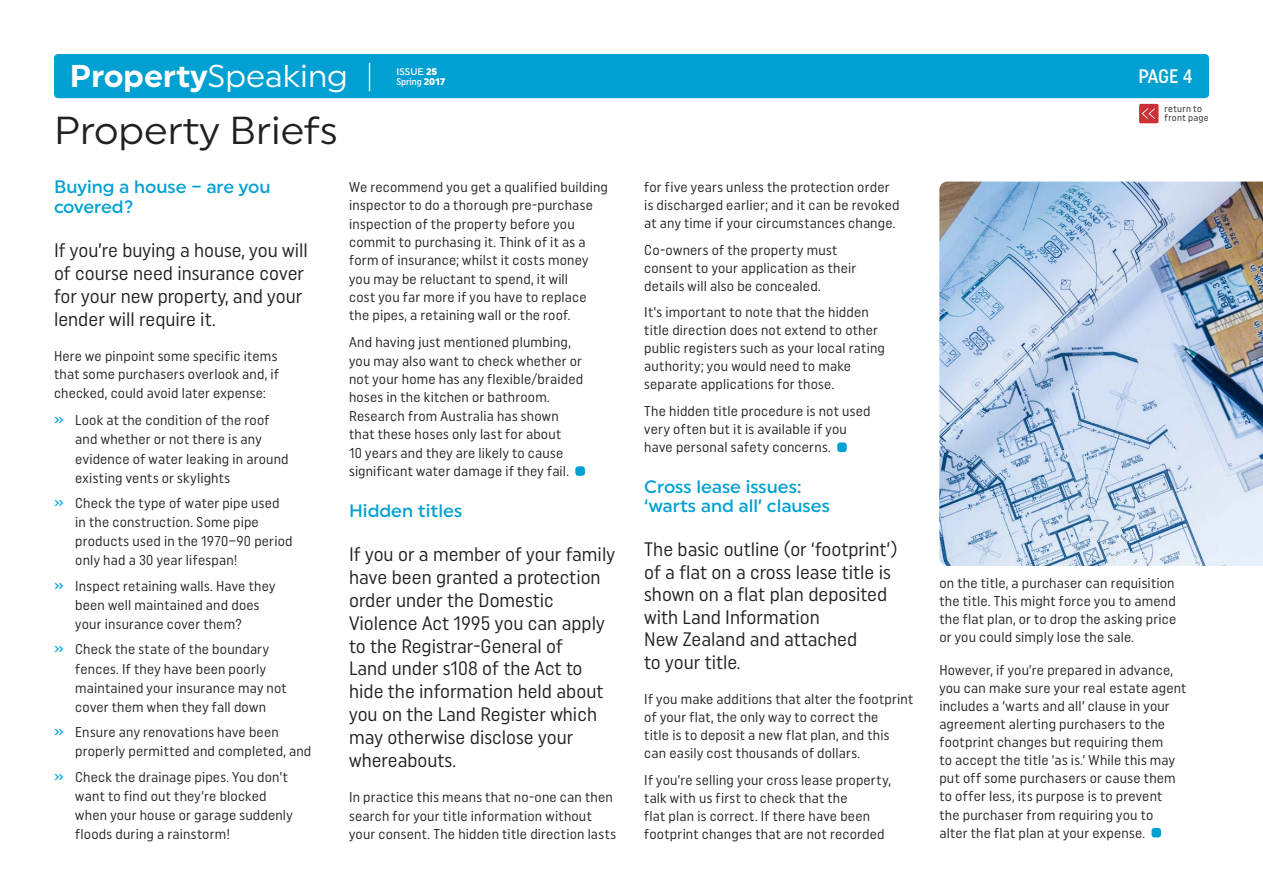
<style>
.page{position:relative;width:1263px;height:893px;background:#fff}
.page>*{position:absolute;margin:0;border:0;box-sizing:border-box;transform-origin:0 0}
.t1{font:39px "Uniform";color:#231f20}
.t2{font:700 31.5px "Uniform";color:#fff}
.t3{font:19.5px/22.8px "Uniform Condensed";color:#231f20}
.t4{font:500 19.5px "Uniform Condensed";color:#fff}
.t5{font:500 18px/19.8px "Uniform";color:#00a0d2}
.t6{font:14.25px/18px "Uniform Condensed";letter-spacing:.015em;color:#231f20}
.t7{font:9.6px/9px "Uniform Condensed";letter-spacing:.03em;color:#231f20}
.t8{font:500 9.6px "Uniform Condensed";color:#fff}
.t9{font:500 9.6px "Uniform";color:#fff}
.s1{font-weight:400}
.s2{font-weight:900}
.s3{font-family:"Uniform";font-weight:900}
.s4{font-weight:500;color:#00a0d2}
</style>
<div class="page">
<div style="left:54px;top:54px;width:1155px;height:44px;background:#00a0d2;border-radius:4px"></div>
<div style="left:1139px;top:104px;width:19px;height:19px;background:#cd2f36;border-radius:2px"></div>
<svg style="left:1142px;top:108px;width:13px;height:11px"></svg>
<svg style="left:369px;top:63px;width:1px;height:28px"></svg>
<div style="left:575px;top:466px;width:10px;height:10px;background:#00a0d2;border-radius:3px"></div>
<div style="left:837px;top:442px;width:10px;height:10px;background:#00a0d2;border-radius:3px"></div>
<div style="left:1151px;top:828px;width:10px;height:9px;background:#00a0d2;border-radius:3px"></div>
<img style="left:939px;top:182px;width:324px;height:384px">
<h2 class="t2" style="left:70px;top:57px;width:280px">Property<span class="s1">Speaking</span></h2>
<p class="t9" style="left:396px;top:65px;width:43px">ISSUE <span class="s2">25</span></p>
<p class="t8" style="left:396px;top:76px;width:51px">Spring <span class="s3">2017</span></p>
<h1 class="t1" style="left:54px;top:107px;width:285px">Property Briefs</h1>
<p class="t5" style="left:54px;top:177px;width:218px">Buying a house – are you covered?</p>
<h3 class="t3" style="left:54px;top:239px;width:255px">If you’re buying a house, you will of course need insurance cover for your new property, and your lender will require it.</h3>
<p class="t6" style="left:54px;top:347px;width:227px;text-align:justify">Here we pinpoint some specific items that some purchasers overlook and, if checked, could avoid later expense:</p>
<p class="t6" style="left:75px;top:411px;width:215px;line-height:19px;text-indent:-21px"><span class="s4">»</span> Look at the condition of the roof and whether or not there is any evidence of water leaking in around existing vents or skylights</p>
<p class="t6" style="left:75px;top:493px;width:219px;line-height:19px;text-indent:-21px"><span class="s4">»</span> Check the type of water pipe used in the construction. Some pipe products used in the 1970–90 period only had a 30 year lifespan!</p>
<p class="t6" style="left:75px;top:576px;width:202px;line-height:19px;text-indent:-21px"><span class="s4">»</span> Inspect retaining walls. Have they been well maintained and does your insurance cover them?</p>
<p class="t6" style="left:75px;top:640px;width:213px;line-height:19px;text-indent:-21px"><span class="s4">»</span> Check the state of the boundary fences. If they have been poorly maintained your insurance may not cover them when they fall down</p>
<p class="t6" style="left:75px;top:722px;width:238px;line-height:19px;text-indent:-21px"><span class="s4">»</span> Ensure any renovations have been properly permitted and completed, and</p>
<p class="t6" style="left:75px;top:767px;width:219px;line-height:19px;text-indent:-21px"><span class="s4">»</span> Check the drainage pipes. You don’t want to find out they’re blocked when your house or garage suddenly floods during a rainstorm!</p>
<p class="t6" style="left:349px;top:177px;width:260px">We recommend you get a qualified building inspector to do a thorough pre-purchase inspection of the property before you commit to purchasing it. Think of it as a form of insurance; whilst it costs money you may be reluctant to spend, it will<br>cost you far more if you have to replace the pipes, a retaining wall or the roof.</p>
<p class="t6" style="left:349px;top:333px;width:236px">And having just mentioned plumbing, you may also want to check whether or not your home has any flexible/braided hoses in the kitchen or bathroom.<br>Research from Australia has shown that these hoses only last for about<br>10 years and they are likely to cause significant water damage if they fail.</p>
<p class="t5" style="left:349px;top:500px;width:115px">Hidden titles</p>
<p class="t3" style="left:349px;top:542px;width:267px">If you or a member of your family have been granted a protection order under the Domestic<br>Violence Act 1995 you can apply to the Registrar-General of<br>Land under s108 of the Act to hide the information held about you on the Land Register which may otherwise disclose your whereabouts.</p>
<p class="t6" style="left:349px;top:788px;width:268px">In practice this means that no-one can then search for your title information without your consent. The hidden title direction lasts</p>
<p class="t6" style="left:644px;top:178px;width:257px">for five years unless the protection order is discharged earlier; and it can be revoked at any time if your circumstances change.</p>
<p class="t6" style="left:644px;top:240px;width:213px">Co-owners of the property must consent to your application as their details will also be concealed.</p>
<p class="t6" style="left:644px;top:303px;width:242px">It’s important to note that the hidden title direction does not extend to other public registers such as your local rating authority; you would need to make separate applications for those.</p>
<p class="t6" style="left:644px;top:402px;width:228px">The hidden title procedure is not used very often but it is available if you have personal safety concerns.</p>
<p class="t5" style="left:644px;top:476px;width:187px">Cross lease issues: ‘warts and all’ clauses</p>
<h3 class="t3" style="left:644px;top:538px;width:255px">The basic outline (or ‘footprint’) of a flat on a cross lease title is shown on a flat plan deposited with Land Information<br>New Zealand and attached<br>to your title.</h3>
<p class="t6" style="left:644px;top:690px;width:271px">If you make additions that alter the footprint of your flat, the only way to correct the<br>title is to deposit a new flat plan, and this can easily cost thousands of dollars.</p>
<p class="t6" style="left:644px;top:770px;width:248px">If you’re selling your cross lease property, talk with us first to check that the<br>flat plan is correct. If there have been footprint changes that are not recorded</p>
<h3 class="t4" style="left:1138px;top:64px;width:56px">PAGE 4</h3>
<p class="t7" style="left:1164px;top:104px;width:46px">return to front page</p>
<p class="t6" style="left:939px;top:574px;width:238px;text-align:justify">on the title, a purchaser can requisition the title. This might force you to amend the flat plan, or to drop the asking price or you could simply lose the sale.</p>
<p class="t6" style="left:939px;top:661px;width:249px">However, if you’re prepared in advance, you can make sure your real estate agent includes a ‘warts and all’ clause in your agreement alerting purchasers to the footprint changes but requiring them<br>to accept the title ‘as is.’ While this may put off some purchasers or cause them to offer less, its purpose is to prevent<br>the purchaser from requiring you to<br>alter the flat plan at your expense.</p>
</div>
